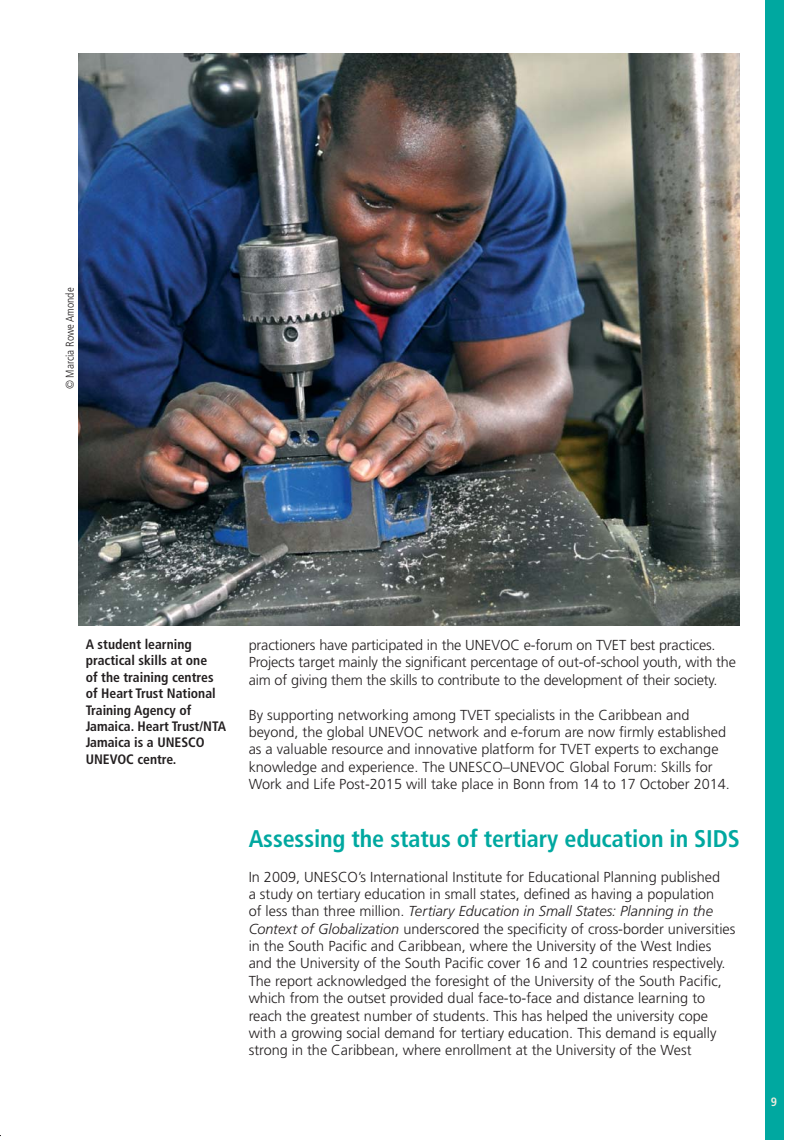
<style>
.page{position:relative;width:812px;height:1140px;background:#fff}
.page>*{position:absolute;margin:0;border:0;box-sizing:border-box;transform-origin:0 0}
.t1{font:700 condensed 24.15px "Frutiger LT Std";letter-spacing:-.005em;color:#00a8a0}
.t2{font:300 14.4px/17.4px "Frutiger";color:#231f20}
.t3{font:700 condensed 13.65px/16.4px "Frutiger LT Std";color:#231f20}
.t4{font:700 condensed 12px "Frutiger LT Std";color:#f0ecdf}
.t5{font:300 condensed 11.25px "Frutiger LT Std";color:#231f20}
.s1{font-style:italic}
</style>
<div class="page">
<div style="left:765px;top:0;width:18px;height:1140px;background:#00a8a0"></div>
<img style="left:79px;top:54px;width:661px;height:571px">
<p class="t5" style="left:65px;top:389px;width:103px;rotate:-90deg">© Marcia Rowe Amonde</p>
<p class="t3" style="left:86px;top:637px;width:142px">A student learning practical skills at one<br>of the training centres of Heart Trust National<br>Training Agency of<br>Jamaica. Heart Trust/NTA<br>Jamaica is a UNESCO<br>UNEVOC centre.</p>
<p class="t2" style="left:249px;top:637px;width:489px">practioners have participated in the UNEVOC e-forum on TVET best practices.<br>Projects target mainly the significant percentage of out-of-school youth, with the aim of giving them the skills to contribute to the development of their society.</p>
<p class="t2" style="left:249px;top:707px;width:483px">By supporting networking among TVET specialists in the Caribbean and beyond, the global UNEVOC network and e-forum are now firmly established as a valuable resource and innovative platform for TVET experts to exchange knowledge and experience. The UNESCO–UNEVOC Global Forum: Skills for Work and Life Post-2015 will take place in Bonn from 14 to 17 October 2014.</p>
<h1 class="t1" style="left:249px;top:828px;width:493px">Assessing the status of tertiary education in SIDS</h1>
<p class="t2" style="left:249px;top:869px;width:488px">In 2009, UNESCO’s International Institute for Educational Planning published<br>a study on tertiary education in small states, defined as having a population<br>of less than three million. <span class="s1">Tertiary Education in Small States: Planning in the Context of Globalization</span> underscored the specificity of cross-border universities in the South Pacific and Caribbean, where the University of the West Indies and the University of the South Pacific cover 16 and 12 countries respectively.<br>The report acknowledged the foresight of the University of the South Pacific, which from the outset provided dual face-to-face and distance learning to reach the greatest number of students. This has helped the university cope with a growing social demand for tertiary education. This demand is equally strong in the Caribbean, where enrollment at the University of the West</p>
<p class="t4" style="left:771px;top:1097px;width:8px">9</p>
</div>
